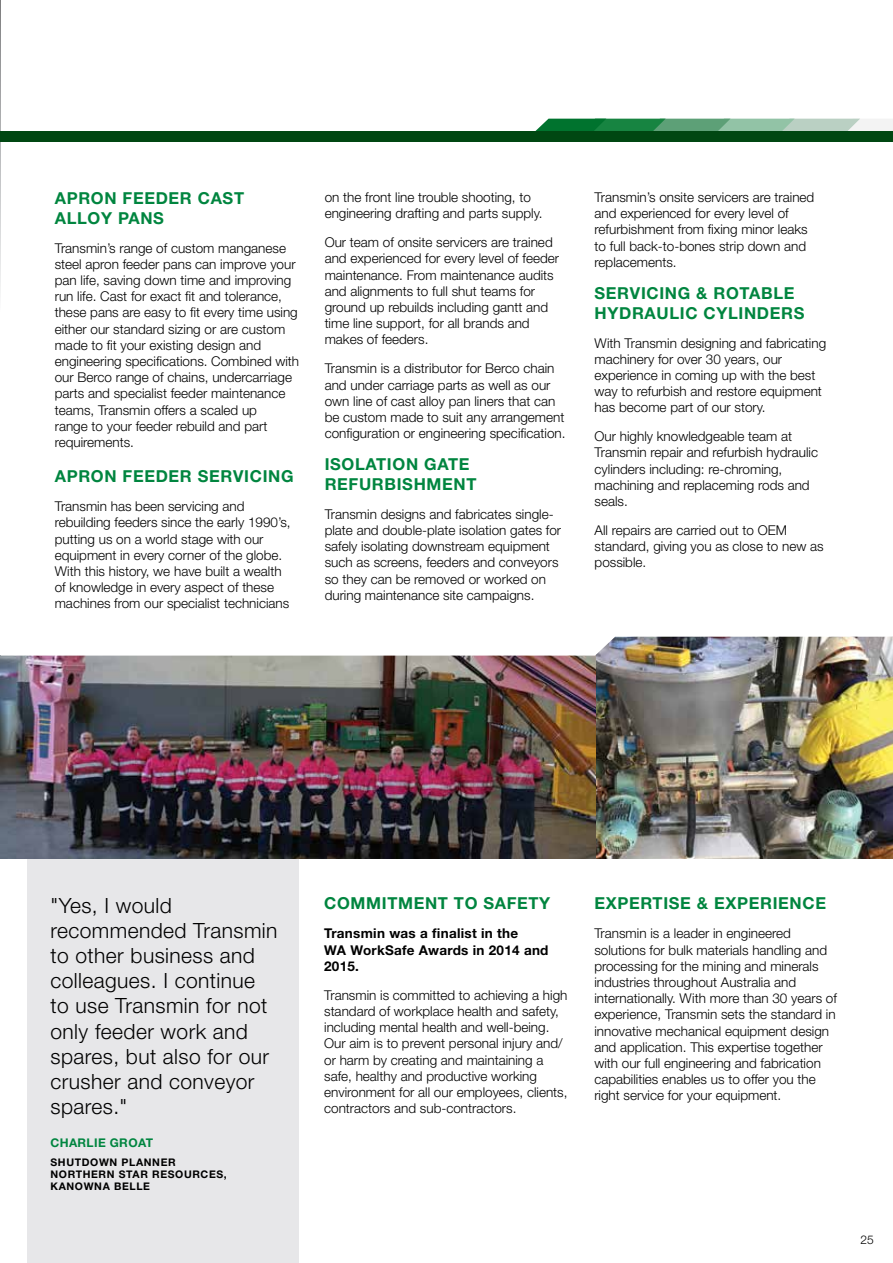
<style>
.page{position:relative;width:893px;height:1263px;background:#fff}
.page>*{position:absolute;margin:0;border:0;box-sizing:border-box;transform-origin:0 0}
.t1{font:300 21px/25.2px "Helvetica Neue LT Std";letter-spacing:.02em;color:#000}
.t2{font:700 16.5px/19.5px "Helvetica Neue LT Std";letter-spacing:.04em;color:#00853f}
.t3{font:300 13.5px/16.2px "Helvetica Neue LT Std";color:#000}
.t4{font:700 13.5px/16.2px "Helvetica Neue LT Std";letter-spacing:.02em;color:#000}
.t5{font:700 12px "Helvetica Neue LT Std";letter-spacing:.03em;color:#00853f}
.t6{font:300 12px "Helvetica Neue LT Std";color:#000}
.t7{font:700 10.5px/12px "Helvetica Neue LT Std";letter-spacing:.06em;color:#000}
</style>
<div class="page">
<div style="left:27px;top:839px;width:272px;height:424px;background:#e7e7e9"></div>
<img style="left:595px;top:656px;width:298px;height:202px">
<img style="left:1px;top:656px;width:594px;height:202px">
<img style="left:1px;top:636px;width:892px;height:20px">
<img style="left:0;top:0;width:1px;height:1263px">
<svg style="left:0;top:0;width:1px;height:313px"></svg>
<svg style="left:535px;top:119px;width:358px;height:12px;background:#70ae88"></svg>
<div style="left:0;top:131px;width:893px;height:11px;background:#004712"></div>
<p class="t2" style="left:55px;top:188px;width:191px">APRON FEEDER CAST<br>ALLOY PANS</p>
<p class="t3" style="left:55px;top:239px;width:246px">Transmin’s range of custom manganese steel apron feeder pans can improve your pan life, saving down time and improving run life. Cast for exact fit and tolerance, these pans are easy to fit every time using either our standard sizing or are custom made to fit your existing design and engineering specifications. Combined with our Berco range of chains, undercarriage parts and specialist feeder maintenance teams, Transmin offers a scaled up<br>range to your feeder rebuild and part requirements.</p>
<p class="t2" style="left:55px;top:466px;width:240px">APRON FEEDER SERVICING</p>
<p class="t3" style="left:55px;top:498px;width:237px">Transmin has been servicing and rebuilding feeders since the early 1990’s, putting us on a world stage with our equipment in every corner of the globe.<br>With this history, we have built a wealth of knowledge in every aspect of these machines from our specialist technicians</p>
<p class="t3" style="left:325px;top:189px;width:219px">on the front line trouble shooting, to engineering drafting and parts supply.</p>
<p class="t3" style="left:325px;top:234px;width:236px">Our team of onsite servicers are trained and experienced for every level of feeder maintenance. From maintenance audits and alignments to full shut teams for ground up rebuilds including gantt and time line support, for all brands and makes of feeders.</p>
<p class="t3" style="left:325px;top:360px;width:242px">Transmin is a distributor for Berco chain and under carriage parts as well as our own line of cast alloy pan liners that can be custom made to suit any arrangement configuration or engineering specification.</p>
<p class="t2" style="left:325px;top:454px;width:153px">ISOLATION GATE<br>REFURBISHMENT</p>
<p class="t3" style="left:325px;top:506px;width:238px">Transmin designs and fabricates single&shy;plate and double-plate isolation gates for safely isolating downstream equipment such as screens, feeders and conveyors so they can be removed or worked on during maintenance site campaigns.</p>
<p class="t3" style="left:595px;top:189px;width:221px">Transmin’s onsite servicers are trained and experienced for every level of refurbishment from fixing minor leaks to full back-to-bones strip down and replacements.</p>
<p class="t2" style="left:595px;top:283px;width:211px">SERVICING &amp; ROTABLE<br>HYDRAULIC CYLINDERS</p>
<p class="t3" style="left:595px;top:334px;width:233px">With Transmin designing and fabricating machinery for over 30 years, our experience in coming up with the best way to refurbish and restore equipment has become part of our story.</p>
<p class="t3" style="left:595px;top:428px;width:225px">Our highly knowledgeable team at<br>Transmin repair and refurbish hydraulic cylinders including: re-chroming, machining and replaceming rods and seals.</p>
<p class="t3" style="left:595px;top:522px;width:231px">All repairs are carried out to OEM standard, giving you as close to new as possible.</p>
<h1 class="t1" style="left:51px;top:892px;width:228px">"Yes, I would recommended Transmin to other business and colleagues. I continue to use Transmin for not only feeder work and spares, but also for our crusher and conveyor spares."</h1>
<p class="t5" style="left:51px;top:1135px;width:104px">CHARLIE GROAT</p>
<p class="t7" style="left:51px;top:1156px;width:178px">SHUTDOWN PLANNER<br>NORTHERN STAR RESOURCES,<br>KANOWNA BELLE</p>
<p class="t2" style="left:324px;top:893px;width:228px">COMMITMENT TO SAFETY</p>
<p class="t4" style="left:324px;top:925px;width:226px">Transmin was a finalist in the<br>WA WorkSafe Awards in 2014 and<br>2015.</p>
<p class="t3" style="left:324px;top:986px;width:245px">Transmin is committed to achieving a high standard of workplace health and safety, including mental health and well-being.<br>Our aim is to prevent personal injury and/ or harm by creating and maintaining a safe, healthy and productive working environment for all our employees, clients, contractors and sub-contractors.</p>
<p class="t2" style="left:594px;top:893px;width:233px">EXPERTISE &amp; EXPERIENCE</p>
<p class="t3" style="left:594px;top:925px;width:244px">Transmin is a leader in engineered solutions for bulk materials handling and processing for the mining and minerals industries throughout Australia and internationally. With more than 30 years of experience, Transmin sets the standard in innovative mechanical equipment design and application. This expertise together with our full engineering and fabrication capabilities enables us to offer you the right service for your equipment.</p>
<p class="t6" style="left:860px;top:1232px;width:15px">25</p>
</div>
